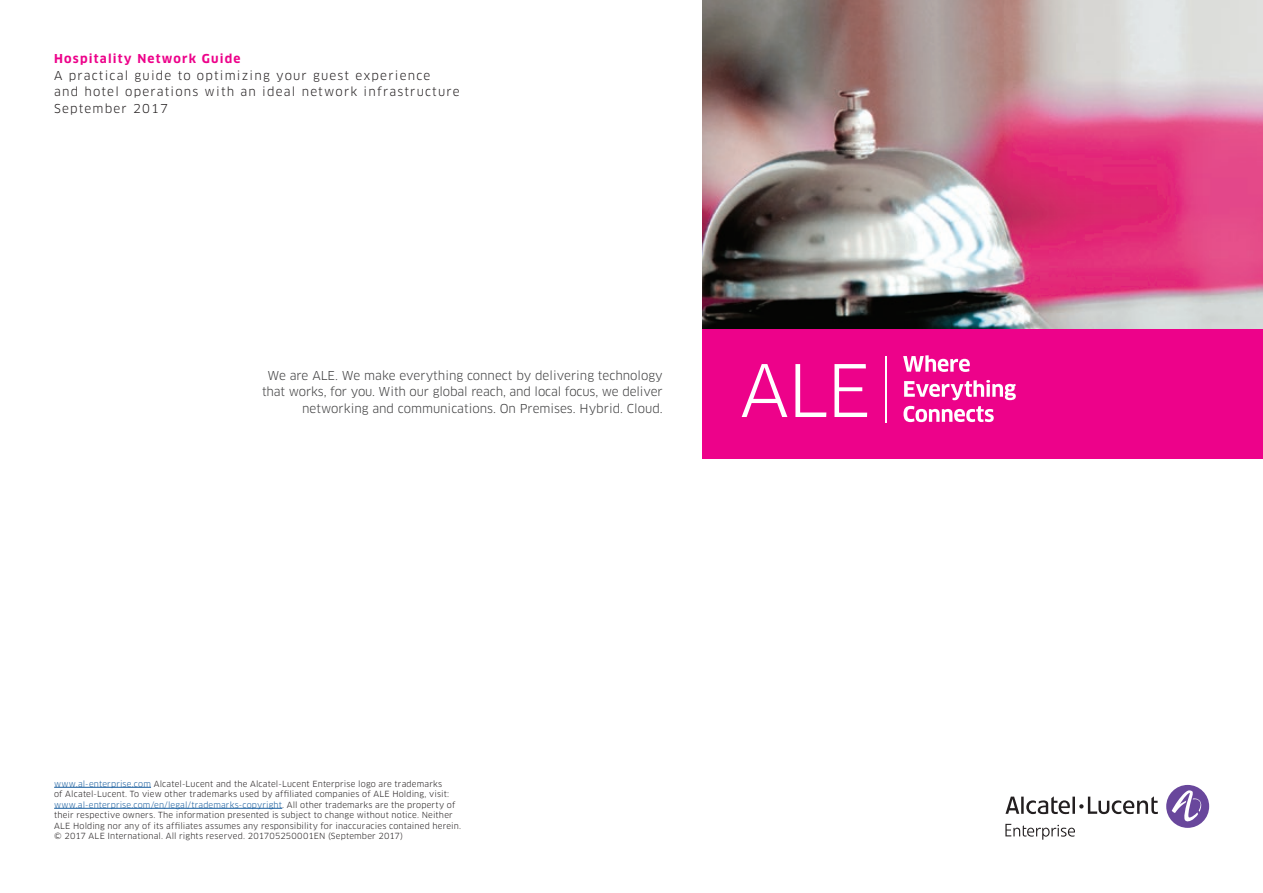
<style>
.page{position:relative;width:1263px;height:893px;background:#fff}
.page>*{position:absolute;margin:0;border:0;box-sizing:border-box;transform-origin:0 0}
.About_us{font:12px/16.5px "Clan OT";color:#3e3e3f;text-align:right}
.t1{font:12px/16.5px "Clan OT";letter-spacing:.1em;color:#231f20}
.t2{font:700 12px "Clan OT";letter-spacing:.1em;color:#ed028a}
.Legal_information{font:8.25px/10.5px "Clan OT";letter-spacing:.015em;color:#231f20}
.s1{color:#175d9e}
</style>
<div class="page">
<div style="left:702px;top:324px;width:561px;height:135px;background:#ed028a"></div>
<div style="left:1166px;top:785px;width:43px;height:43px;background:#69479c;border-radius:50%"></div>
<svg style="left:1172px;top:790px;width:32px;height:32px"></svg>
<svg style="left:1005px;top:796px;width:153px;height:18px"></svg>
<svg style="left:1005px;top:824px;width:70px;height:16px"></svg>
<hr style="left:54px;top:787px;width:97px;height:1px;background:#175d9e">
<hr style="left:54px;top:808px;width:228px;height:1px;background:#175d9e">
<svg style="left:903px;top:355px;width:67px;height:17px"></svg>
<svg style="left:904px;top:380px;width:112px;height:20px"></svg>
<svg style="left:903px;top:406px;width:91px;height:16px"></svg>
<svg style="left:742px;top:364px;width:45px;height:53px"></svg>
<svg style="left:795px;top:364px;width:31px;height:53px"></svg>
<svg style="left:834px;top:364px;width:33px;height:53px"></svg>
<hr style="left:886px;top:356px;width:1px;height:67px;background:#fff">
<img style="left:702px;top:0;width:561px;height:329px">
<h1 class="t2" style="left:54px;top:52px;width:188px">Hospitality Network Guide</h1>
<h1 class="t1" style="left:54px;top:67px;width:407px">A practical guide to optimizing your guest experience<br>and hotel operations with an ideal network infrastructure<br>September 2017</h1>
<p class="About_us" style="left:262px;top:367px;width:402px">We are ALE. We make everything connect by delivering technology that works, for you. With our global reach, and local focus, we deliver networking and communications. On Premises. Hybrid. Cloud.</p>
<p class="Legal_information" style="left:54px;top:778px;width:408px"><span class="s1">www.al-enterprise.com</span> Alcatel-Lucent and the Alcatel-Lucent Enterprise logo are trademarks<br>of Alcatel-Lucent. To view other trademarks used by affiliated companies of ALE Holding, visit: <span class="s1">www.al-enterprise.com/en/legal/trademarks-copyright</span>. All other trademarks are the property of their respective owners. The information presented is subject to change without notice. Neither ALE Holding nor any of its affiliates assumes any responsibility for inaccuracies contained herein. © 2017 ALE International. All rights reserved. 201705250001EN (September 2017)</p>
</div>
